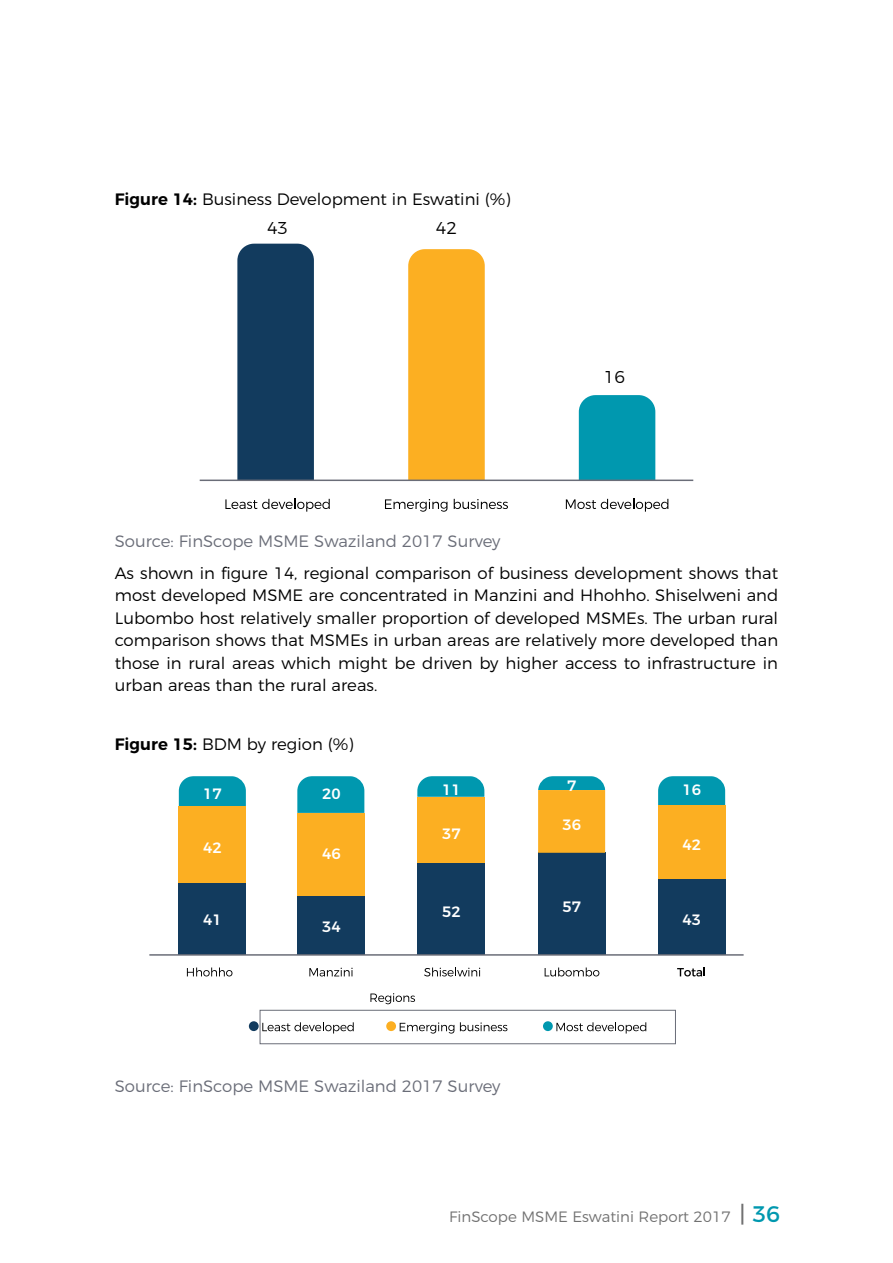
<style>
.page{position:relative;width:893px;height:1263px;background:#fff}
.page>*{position:absolute;margin:0;border:0;box-sizing:border-box;transform-origin:0 0}
.t1{font:300 17.1px "Montserrat";color:#000}
.t2{font:300 16.5px/22.5px "Montserrat";color:#000;text-align:justify}
.t3{font:300 16.5px "Montserrat";color:#6a6d78}
.t4{font:300 15px "Montserrat";color:#717171}
.t5{font:500 15px "Montserrat";color:#fff}
.s1{font-weight:600}
.s2{font-weight:400;font-size:22.5px;color:#717172}
.s3{font-weight:400;font-size:22.5px;color:#0098af}
</style>
<div class="page">
<div style="left:237px;top:244px;width:77px;height:236px;background:#123b5e"></div>
<div style="left:408px;top:249px;width:77px;height:231px;background:#fcaf22"></div>
<div style="left:579px;top:395px;width:76px;height:85px;background:#0098af"></div>
<svg style="left:225px;top:499px;width:105px;height:13px"></svg>
<svg style="left:566px;top:499px;width:102px;height:13px"></svg>
<svg style="left:385px;top:499px;width:62px;height:13px"></svg>
<svg style="left:454px;top:499px;width:54px;height:10px"></svg>
<hr style="left:200px;top:480px;width:493px;height:1px;background:#6a6d78">
<div style="left:179px;top:882px;width:67px;height:73px;background:#123b5e"></div>
<svg style="left:179px;top:776px;width:67px;height:30px;background:#0d9db3"></svg>
<div style="left:297px;top:895px;width:67px;height:60px;background:#123b5e"></div>
<svg style="left:297px;top:776px;width:67px;height:37px;background:#0c9db2"></svg>
<div style="left:417px;top:862px;width:67px;height:93px;background:#123b5e"></div>
<svg style="left:417px;top:776px;width:67px;height:21px"></svg>
<div style="left:538px;top:853px;width:67px;height:102px;background:#123b5e"></div>
<div style="left:658px;top:878px;width:67px;height:77px;background:#123b5e"></div>
<svg style="left:658px;top:776px;width:67px;height:29px;background:#0e9db3"></svg>
<div style="left:179px;top:806px;width:67px;height:76px;background:#fcaf22"></div>
<div style="left:297px;top:813px;width:67px;height:82px;background:#fcaf22"></div>
<div style="left:417px;top:797px;width:67px;height:65px;background:#fcaf22"></div>
<svg style="left:538px;top:776px;width:67px;height:77px;background:#d2ac3d"></svg>
<div style="left:658px;top:805px;width:67px;height:73px;background:#fcaf22"></div>
<hr style="left:149px;top:954px;width:595px;height:2px;background:#6a6d78">
<svg style="left:187px;top:967px;width:45px;height:9px"></svg>
<svg style="left:262px;top:1022px;width:92px;height:11px"></svg>
<svg style="left:309px;top:968px;width:44px;height:8px"></svg>
<svg style="left:424px;top:967px;width:56px;height:9px"></svg>
<svg style="left:370px;top:993px;width:45px;height:11px"></svg>
<svg style="left:545px;top:967px;width:54px;height:9px"></svg>
<svg style="left:677px;top:967px;width:28px;height:9px"></svg>
<div style="left:249px;top:1021px;width:10px;height:10px;background:#123b5e;border-radius:50%"></div>
<svg style="left:400px;top:1022px;width:54px;height:11px"></svg>
<svg style="left:460px;top:1022px;width:47px;height:9px"></svg>
<div style="left:386px;top:1021px;width:10px;height:10px;background:#fcaf22;border-radius:50%"></div>
<svg style="left:556px;top:1022px;width:90px;height:11px"></svg>
<div style="left:543px;top:1021px;width:10px;height:10px;background:#0098af;border-radius:50%"></div>
<div style="left:260px;top:1010px;width:416px;height:34px;border:1px solid #6a6d78"></div>
<p class="t2" style="left:115px;top:187px;width:397px"><span class="s1">Figure 14:</span> Business Development in Eswatini (%)</p>
<p class="t1" style="left:267px;top:215px;width:23px">43</p>
<p class="t1" style="left:436px;top:215px;width:23px">42</p>
<p class="t1" style="left:604px;top:363px;width:23px">16</p>
<p class="t3" style="left:115px;top:528px;width:387px">Source: FinScope MSME Swaziland 2017 Survey</p>
<p class="t2" style="left:115px;top:560px;width:665px">As shown in figure 14, regional comparison of business development shows that most developed MSME are concentrated in Manzini and Hhohho. Shiselweni and Lubombo host relatively smaller proportion of developed MSMEs. The urban rural comparison shows that MSMEs in urban areas are relatively more developed than those in rural areas which might be driven by higher access to infrastructure in urban areas than the rural areas.</p>
<p class="t2" style="left:115px;top:731px;width:240px"><span class="s1">Figure 15:</span> BDM by region (%)</p>
<p class="t5" style="left:203px;top:782px;width:20px">17</p>
<p class="t5" style="left:322px;top:781px;width:20px">20</p>
<p class="t5" style="left:203px;top:835px;width:20px">42</p>
<p class="t5" style="left:203px;top:908px;width:20px">41</p>
<p class="t5" style="left:322px;top:841px;width:20px">46</p>
<p class="t5" style="left:322px;top:914px;width:20px">34</p>
<p class="t5" style="left:567px;top:774px;width:11px">7</p>
<p class="t5" style="left:562px;top:812px;width:20px">36</p>
<p class="t5" style="left:442px;top:777px;width:20px">11</p>
<p class="t5" style="left:682px;top:777px;width:20px">16</p>
<p class="t5" style="left:442px;top:821px;width:20px">37</p>
<p class="t5" style="left:682px;top:833px;width:20px">42</p>
<p class="t5" style="left:442px;top:900px;width:20px">52</p>
<p class="t5" style="left:562px;top:895px;width:20px">57</p>
<p class="t5" style="left:682px;top:908px;width:20px">43</p>
<p class="t3" style="left:115px;top:1073px;width:387px">Source: FinScope MSME Swaziland 2017 Survey</p>
<p class="t4" style="left:449px;top:1205px;width:333px">FinScope MSME Eswatini Report 2017 <span class="s2">|</span> <span class="s3">36</span></p>
</div>
